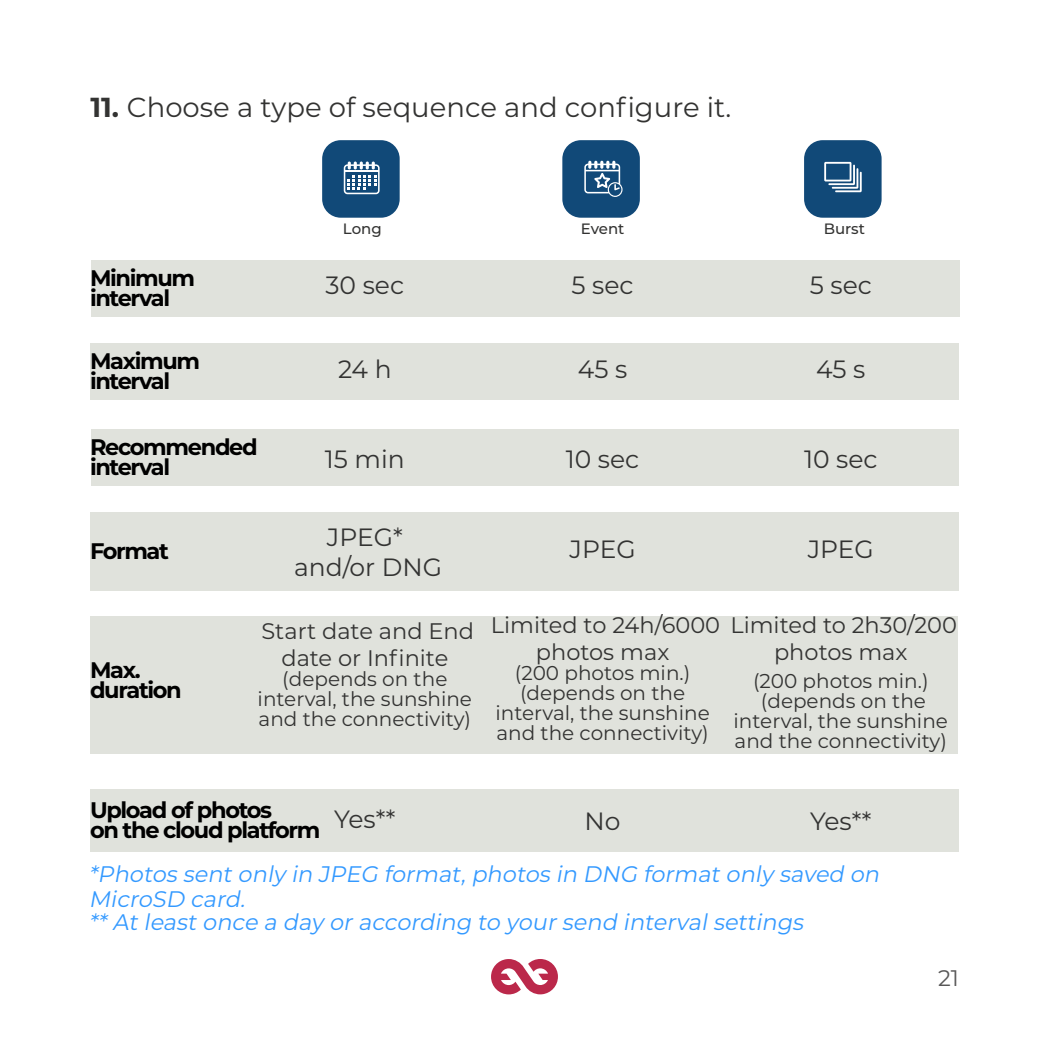
<style>
.page{position:relative;width:1049px;height:1049px;background:#fff}
.page>*{position:absolute;margin:0;border:0;box-sizing:border-box;transform-origin:0 0}
.t1{font:27.5px "Montserrat";color:#333332}
.t2{font:25px "Montserrat";color:#333332}
.t3{font:italic 22.5px/25px "Montserrat";color:#39f}
.t4{font:700 22.5px "Montserrat";letter-spacing:-.06em;color:#000}
.t5{font:22.5px/27px "Montserrat";color:#333332;text-align:center}
.t6{font:22.5px "Montserrat";color:#585757}
.t7{font:20px/20px "Montserrat";color:#333332;text-align:center}
.t8{font:500 15px "Montserrat";color:#333332}
.s1{font-weight:700}
</style>
<div class="page">
<svg style="left:491px;top:959px;width:67px;height:35px"></svg>
<div style="left:322px;top:140px;width:78px;height:78px;background:#114978;border-radius:19px"></div>
<svg style="left:344px;top:162px;width:36px;height:32px"></svg>
<div style="left:562px;top:140px;width:78px;height:78px;background:#114978;border-radius:19px"></div>
<svg style="left:584px;top:161px;width:38px;height:36px"></svg>
<div style="left:804px;top:140px;width:77px;height:78px;background:#114978;border-radius:19px"></div>
<svg style="left:824px;top:162px;width:38px;height:30px"></svg>
<div style="left:91px;top:260px;width:868px;height:57px;background:#e0e2dc"></div>
<div style="left:90px;top:343px;width:869px;height:57px;background:#e0e2dc"></div>
<div style="left:91px;top:430px;width:868px;height:56px;background:#e0e2dc"></div>
<div style="left:90px;top:789px;width:869px;height:63px;background:#e0e2dc"></div>
<div style="left:90px;top:512px;width:869px;height:78px;background:#e0e2dc"></div>
<div style="left:90px;top:616px;width:868px;height:138px;background:#e0e2dc"></div>
<p class="t1" style="left:90px;top:89px;width:643px"><span class="s1">11.</span> Choose a type of sequence and configure it.</p>
<p class="t4" style="left:90px;top:262px;width:107px">Minimum</p>
<p class="t4" style="left:90px;top:282px;width:82px">interval</p>
<p class="t4" style="left:90px;top:345px;width:112px">Maximum</p>
<p class="t4" style="left:90px;top:365px;width:82px">interval</p>
<p class="t4" style="left:90px;top:431px;width:169px">Recommended</p>
<p class="t4" style="left:90px;top:451px;width:82px">interval</p>
<p class="t4" style="left:90px;top:535px;width:80px">Format</p>
<p class="t8" style="left:343px;top:218px;width:40px">Long</p>
<p class="t8" style="left:581px;top:218px;width:45px">Event</p>
<p class="t8" style="left:824px;top:218px;width:43px">Burst</p>
<p class="t2" style="left:325px;top:267px;width:80px">30 sec</p>
<p class="t2" style="left:571px;top:267px;width:64px">5 sec</p>
<p class="t2" style="left:810px;top:267px;width:64px">5 sec</p>
<p class="t2" style="left:338px;top:351px;width:55px">24 h</p>
<p class="t2" style="left:578px;top:351px;width:51px">45 s</p>
<p class="t2" style="left:816px;top:351px;width:51px">45 s</p>
<p class="t2" style="left:325px;top:441px;width:81px">15 min</p>
<p class="t2" style="left:566px;top:441px;width:75px">10 sec</p>
<p class="t2" style="left:804px;top:441px;width:75px">10 sec</p>
<p class="t2" style="left:327px;top:519px;width:77px">JPEG*</p>
<p class="t2" style="left:294px;top:549px;width:149px">and/or DNG</p>
<p class="t2" style="left:569px;top:532px;width:68px">JPEG</p>
<p class="t2" style="left:808px;top:532px;width:68px">JPEG</p>
<p class="t4" style="left:90px;top:654px;width:52px">Max.</p>
<p class="t4" style="left:90px;top:674px;width:93px">duration</p>
<p class="t5" style="left:261px;top:616px;width:214px">Start date and End date or Infinite</p>
<p class="t7" style="left:258px;top:668px;width:216px">(depends on the interval, the sunshine and the connectivity)</p>
<p class="t5" style="left:491px;top:611px;width:231px">Limited to 24h/6000 photos max</p>
<p class="t7" style="left:515px;top:662px;width:177px">(200 photos min.)</p>
<p class="t7" style="left:495px;top:682px;width:216px">(depends on the interval, the sunshine and the connectivity)</p>
<p class="t5" style="left:730px;top:611px;width:228px">Limited to 2h30/200 photos max</p>
<p class="t7" style="left:753px;top:670px;width:177px">(200 photos min.)</p>
<p class="t7" style="left:733px;top:690px;width:216px">(depends on the interval, the sunshine and the connectivity)</p>
<p class="t4" style="left:90px;top:793px;width:184px">Upload of photos</p>
<p class="t4" style="left:90px;top:813px;width:232px">on the cloud platform</p>
<p class="t2" style="left:334px;top:802px;width:63px">Yes**</p>
<p class="t2" style="left:810px;top:804px;width:63px">Yes**</p>
<p class="t3" style="left:89px;top:861px;width:797px">*Photos sentonly in JPEG format,photos in DNG formatonly saved on<br>MicroSD card.</p>
<p class="t3" style="left:89px;top:908px;width:721px">**Atleastonce a day oraccording to yoursend intervalsettings</p>
<p class="t2" style="left:585px;top:804px;width:37px">No</p>
<p class="t6" style="left:938px;top:962px;width:22px">21</p>
</div>
